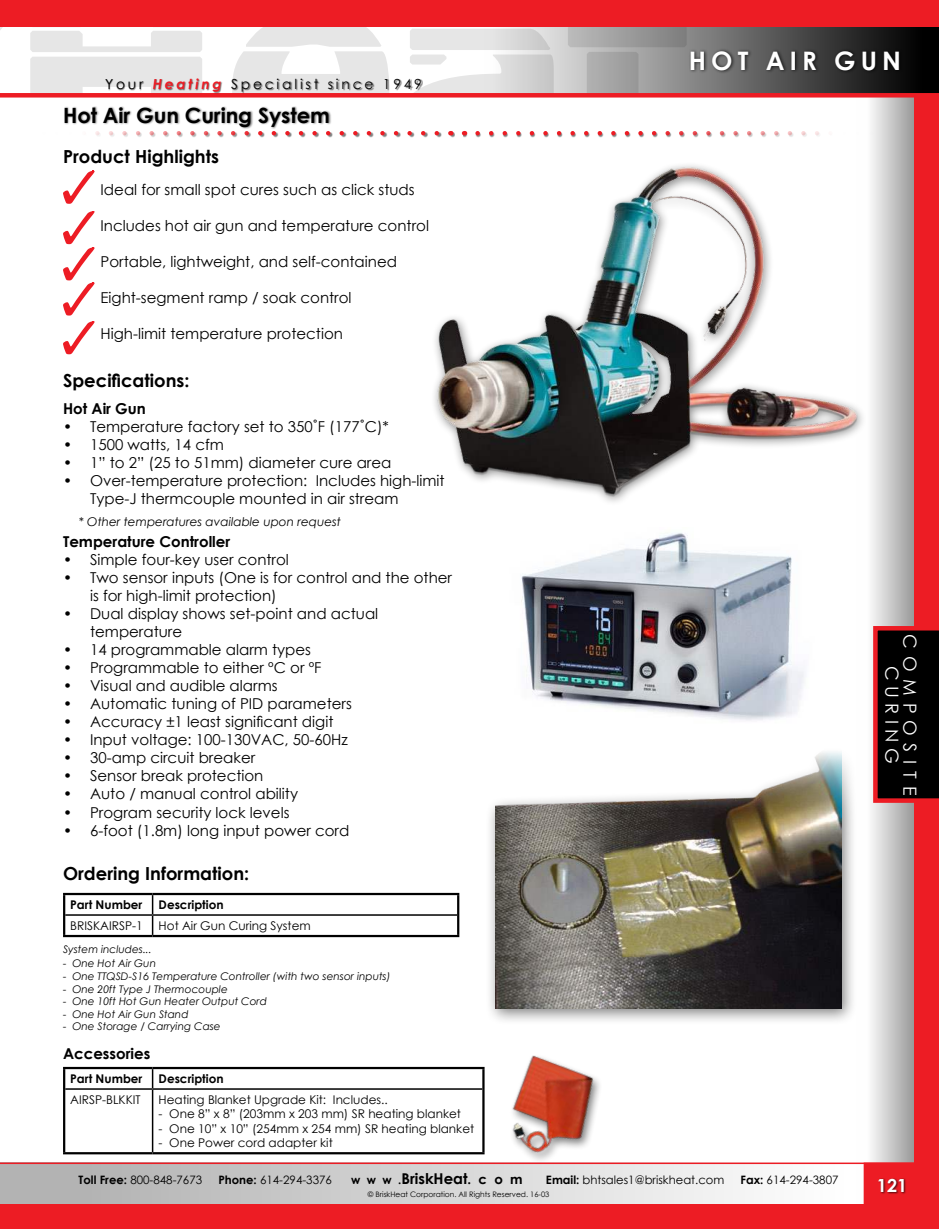
<style>
.page{position:relative;width:939px;height:1229px;background:#fff}
.page>*{position:absolute;margin:0;border:0;box-sizing:border-box;transform-origin:0 0}
.t1{font:700 25.5px "Century Gothic";letter-spacing:.2em;color:#fff}
.t2{font:700 21px "Century Gothic";color:#000}
.t3{font:700 18px "Century Gothic";color:#000}
.t4{font:18px/18px "Century Gothic";letter-spacing:.4em;color:#fff;text-align:center}
.t5{font:700 18px "Century Gothic";color:#fff}
.t6{font:15px/18px "Century Gothic";color:#000}
.t7{font:700 15px "Century Gothic";color:#000}
.t8{font:700 14.85px "Century Gothic";color:#000}
.t9{font:13.8px "Century Gothic";letter-spacing:.2em;color:#000}
.t10{font:12px "Century Gothic";color:#000}
.t11{font:700 12px "Century Gothic";color:#000}
.t12{font:italic 12px "Century Gothic";color:#000}
.t13{font:11.55px "Century Gothic";color:#000}
.t14{font:italic 10.5px "Century Gothic";color:#000}
.t15{font:7.5px "Century Gothic";color:#000}
.s1{font-weight:700;font-style:italic;color:#ed1c24}
.s2{font-weight:700}
.s3{font-size:11.55px}
.s4{font-size:13.2px}
</style>
<div class="page">
<hr style="left:63px;top:893px;width:89px;height:2px;background:#000">
<hr style="left:63px;top:895px;width:2px;height:20px;background:#000">
<hr style="left:152px;top:893px;width:307px;height:2px;background:#000">
<hr style="left:457px;top:895px;width:2px;height:20px;background:#000">
<hr style="left:65px;top:914px;width:87px;height:1px;background:#000">
<hr style="left:152px;top:914px;width:305px;height:1px;background:#000">
<svg style="left:152px;top:895px;width:1px;height:40px"></svg>
<hr style="left:63px;top:915px;width:2px;height:20px;background:#000">
<hr style="left:457px;top:915px;width:2px;height:20px;background:#000">
<hr style="left:63px;top:935px;width:89px;height:2px;background:#000">
<hr style="left:152px;top:935px;width:307px;height:2px;background:#000">
<svg style="left:63px;top:171px;width:32px;height:33px"></svg>
<svg style="left:63px;top:211px;width:32px;height:104px"></svg>
<img style="left:521px;top:533px;width:283px;height:188px">
<div style="left:64px;top:106px;width:267px;height:23px;background:#000;opacity:.5"></div>
<img style="left:434px;top:165px;width:421px;height:337px">
<svg style="left:63px;top:321px;width:32px;height:33px"></svg>
<div style="left:485px;top:744px;width:372px;height:281px;background:#000;opacity:.5"></div>
<img style="left:495px;top:749px;width:345px;height:259px">
<hr style="left:63px;top:1066px;width:89px;height:3px;background:#000">
<hr style="left:63px;top:1069px;width:2px;height:20px;background:#000">
<hr style="left:152px;top:1066px;width:332px;height:3px;background:#000">
<hr style="left:482px;top:1069px;width:2px;height:20px;background:#000">
<svg style="left:152px;top:1069px;width:1px;height:19px"></svg>
<hr style="left:65px;top:1088px;width:87px;height:1px;background:#000">
<hr style="left:152px;top:1088px;width:330px;height:1px;background:#000">
<hr style="left:152px;top:1089px;width:1px;height:63px;background:#000">
<hr style="left:63px;top:1089px;width:2px;height:63px;background:#000">
<hr style="left:482px;top:1089px;width:2px;height:63px;background:#000">
<hr style="left:63px;top:1152px;width:89px;height:2px;background:#000">
<hr style="left:152px;top:1152px;width:332px;height:2px;background:#000">
<img style="left:512px;top:1055px;width:88px;height:106px">
<svg style="left:0;top:26px;width:11px;height:4px"></svg>
<svg style="left:30px;top:26px;width:172px;height:67px"></svg>
<svg style="left:232px;top:26px;width:157px;height:53px"></svg>
<svg style="left:396px;top:26px;width:87px;height:67px"></svg>
<div style="left:0;top:1162px;width:863px;height:45px;background:linear-gradient(to right,#acacac,#fff)"></div>
<svg style="left:855px;top:97px;width:59px;height:1107px"></svg>
<hr style="left:0;top:1162px;width:938px;height:2px;background:#ed1c24">
<svg style="left:483px;top:26px;width:455px;height:67px"></svg>
<div style="left:863px;top:1162px;width:75px;height:42px;background:#ed1c24"></div>
<hr style="left:0;top:93px;width:938px;height:4px;background:#ed1c24">
<div style="left:877px;top:1178px;width:29px;height:16px;background:#000;opacity:.75"></div>
<div style="left:0;top:1204px;width:938px;height:24px;background:#ed1c24"></div>
<div style="left:914px;top:95px;width:24px;height:1071px;background:#ed1c24"></div>
<div style="left:0;top:0;width:938px;height:26px;background:#ed1c24"></div>
<div style="left:105px;top:79px;width:317px;height:14px;background:#000;opacity:.5"></div>
<div style="left:84px;top:132px;width:371px;height:6px;background:#000;opacity:.5"></div>
<svg style="left:84px;top:131px;width:352px;height:4px"></svg>
<div style="left:462px;top:132px;width:372px;height:6px;background:#000;opacity:.5"></div>
<svg style="left:477px;top:131px;width:386px;height:4px"></svg>
<svg style="left:872px;top:626px;width:66px;height:177px"></svg>
<div style="left:882px;top:632px;width:39px;height:167px;background:#000"></div>
<div style="left:688px;top:48px;width:215px;height:26px;background:#000;opacity:.75"></div>
<p class="t9" style="left:105px;top:79px;width:318px">Your <span class="s1">Heating</span> Specialist since 1949</p>
<h2 class="t2" style="left:63px;top:99px;width:268px">Hot Air Gun Curing System</h2>
<p class="t3" style="left:63px;top:143px;width:157px">Product Highlights</p>
<p class="t6" style="left:100px;top:180px;width:315px">Ideal for small spot cures such as click studs</p>
<p class="t6" style="left:100px;top:216px;width:330px">Includes hot air gun and temperature control</p>
<p class="t6" style="left:100px;top:252px;width:298px">Portable, lightweight, and self-contained</p>
<p class="t6" style="left:100px;top:288px;width:252px">Eight-segment ramp / soak control</p>
<p class="t6" style="left:100px;top:324px;width:244px">High-limit temperature protection</p>
<p class="t3" style="left:63px;top:367px;width:128px">Speci昀椀cations:</p>
<p class="t7" style="left:63px;top:397px;width:84px">Hot Air Gun</p>
<p class="t6" style="left:63px;top:417px;width:327px">• Temperature factory set to 350˚F (177˚C)*</p>
<p class="t6" style="left:63px;top:437px;width:162px">• 1500 watts, 14 cfm</p>
<p class="t6" style="left:63px;top:455px;width:330px">• 1” to 2” (25 to 51mm) diameter cure area</p>
<p class="t6" style="left:90px;top:473px;width:356px;text-indent:-27px">• Over-temperature protection: Includes high-limit<br>Type-J thermcouple mounted in air stream</p>
<p class="t7" style="left:63px;top:530px;width:169px">Temperature Controller</p>
<p class="t6" style="left:63px;top:551px;width:227px">• Simple four-key user control</p>
<p class="t6" style="left:90px;top:569px;width:363px;text-indent:-27px">• Two sensor inputs (One is for control and the other is for high-limit protection)</p>
<p class="t6" style="left:90px;top:605px;width:289px;text-indent:-27px">• Dual display shows set-point and actual temperature</p>
<p class="t6" style="left:63px;top:641px;width:249px">• 14 programmable alarm types</p>
<p class="t6" style="left:63px;top:659px;width:260px">• Programmable to either ºC or ºF</p>
<p class="t6" style="left:63px;top:677px;width:216px">• Visual and audible alarms</p>
<p class="t6" style="left:63px;top:695px;width:290px">• Automatic tuning of PID parameters</p>
<p class="t6" style="left:63px;top:713px;width:272px">• Accuracy ±1 least signi昀椀cant digit</p>
<p class="t6" style="left:63px;top:731px;width:286px">• Ιnput voltage: 100-130VAC, 50-60Hz</p>
<p class="t6" style="left:63px;top:749px;width:194px">• 30-amp circuit breaker</p>
<p class="t6" style="left:63px;top:767px;width:202px">• Sensor break protection</p>
<p class="t6" style="left:63px;top:785px;width:236px">• Auto / manual control ability</p>
<p class="t6" style="left:63px;top:803px;width:228px">• Program security lock levels</p>
<p class="t6" style="left:63px;top:821px;width:288px">• 6-foot (1.8m) long input power cord</p>
<p class="t12" style="left:79px;top:517px;width:263px">* Other temperatures available upon request</p>
<p class="t3" style="left:63px;top:860px;width:188px">Ordering Information:</p>
<p class="t11" style="left:70px;top:895px;width:74px">Part Number</p>
<p class="t11" style="left:158px;top:895px;width:67px">Description</p>
<p class="t10" style="left:70px;top:917px;width:74px">BRISKAIRSP-1</p>
<p class="t10" style="left:158px;top:917px;width:154px">Hot Air Gun Curing System</p>
<p class="t14" style="left:63px;top:944px;width:90px">System includes...</p>
<p class="t14" style="left:63px;top:959px;width:94px">- One Hot Air Gun</p>
<p class="t14" style="left:63px;top:972px;width:329px">- One TTQSD-S16 Temperature Controller (with two sensor inputs)</p>
<p class="t14" style="left:63px;top:984px;width:166px">- One 20ft Type J Thermocouple</p>
<p class="t14" style="left:63px;top:997px;width:205px">- One 10ft Hot Gun Heater Output Cord</p>
<p class="t14" style="left:63px;top:1009px;width:127px">- One Hot Air Gun Stand</p>
<p class="t14" style="left:63px;top:1022px;width:159px">- One Storage / Carrying Case</p>
<p class="t7" style="left:63px;top:1042px;width:89px">Accessories</p>
<p class="t11" style="left:70px;top:1069px;width:74px">Part Number</p>
<p class="t11" style="left:158px;top:1069px;width:67px">Description</p>
<p class="t10" style="left:70px;top:1091px;width:72px">AIRSP-BLKKIT</p>
<p class="t10" style="left:158px;top:1091px;width:231px">Heating Blanket Upgrade Kit: Includes..</p>
<p class="t10" style="left:158px;top:1105px;width:304px">- One 8” x 8” (203mm x 203 mm) SR heating blanket</p>
<p class="t10" style="left:158px;top:1120px;width:317px">- One 10” x 10” (254mm x 254 mm) SR heating blanket</p>
<p class="t10" style="left:158px;top:1134px;width:176px">- One Power cord adapter kit</p>
<h1 class="t1" style="left:688px;top:41px;width:214px">HOT AIR GUN</h1>
<p class="t4" style="left:919px;top:634px;width:163px;rotate:90deg">COMPOSITE<br>CURING</p>
<p class="t13" style="left:79px;top:1172px;width:125px"><span class="s2">Toll Free:</span> 800-848-7673</p>
<p class="t13" style="left:218px;top:1172px;width:115px"><span class="s2">Phone:</span> 614-294-3376</p>
<p class="t8" style="left:351px;top:1169px;width:173px"><span class="s3">w w w .</span>BriskHeat<span class="s4">. c o m</span></p>
<p class="t13" style="left:546px;top:1172px;width:180px"><span class="s2">Email:</span> bhtsales1@briskheat.com</p>
<p class="t13" style="left:740px;top:1172px;width:100px"><span class="s2">Fax:</span> 614-294-3807</p>
<p class="t15" style="left:368px;top:1189px;width:183px">© BriskHeat Corporation. All Rights Reserved. 16-03</p>
<p class="t5" style="left:876px;top:1175px;width:32px">121</p>
</div>
